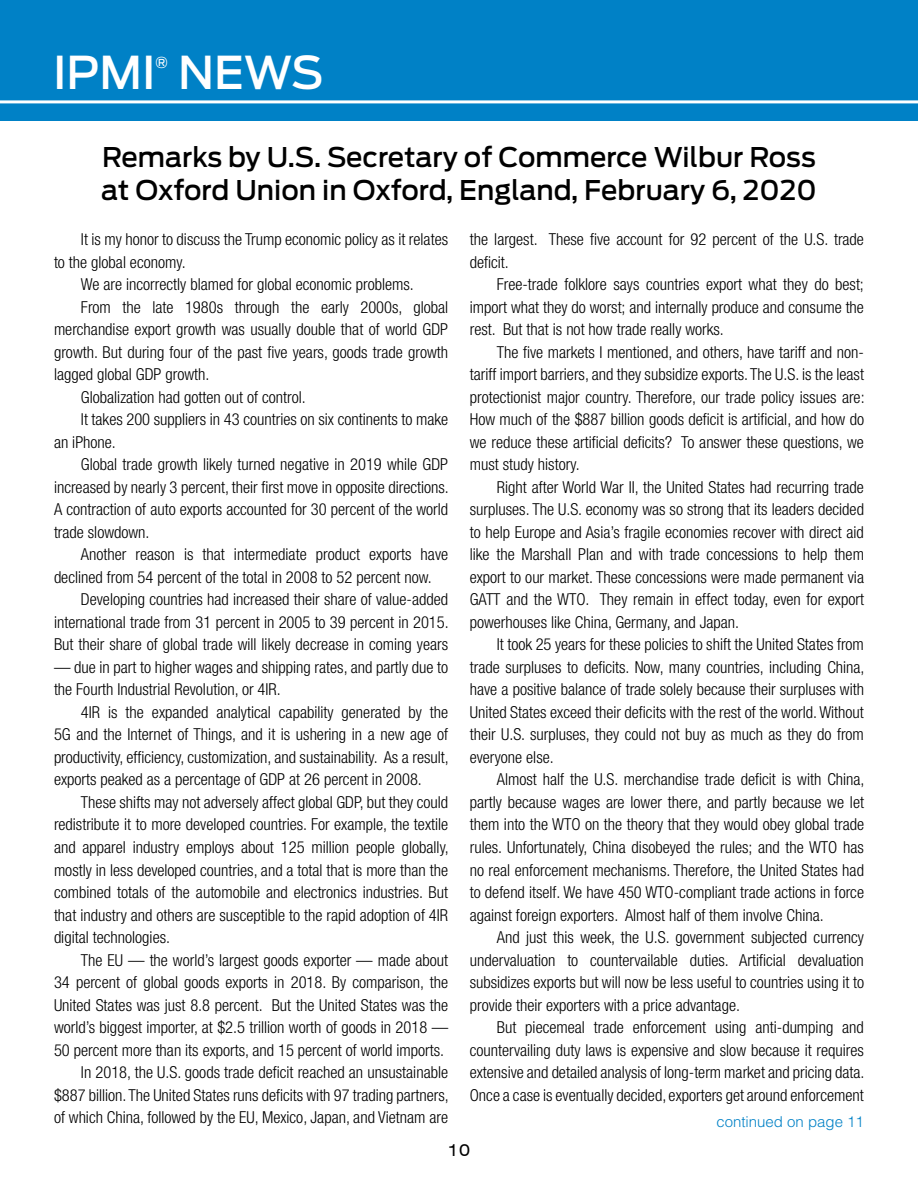
<style>
.page{position:relative;width:918px;height:1188px;background:#fff}
.page>*{position:absolute;margin:0;border:0;box-sizing:border-box;transform-origin:0 0}
.t1{font:500 45px "Ford Antenna";color:#fff}
.t2{font:500 27px/33px "Ford Antenna";color:#000}
.t3{font:300 condensed 16.5px/22.5px "Helvetica Neue";color:#000;text-align:justify}
.t4{font:expanded 16.5px "Swiss 721 BT";color:#000}
.t5{font:300 15px "Helvetica";color:#0081c6}
.t6{font:500 15px "Ford Antenna";color:#fff}
</style>
<div class="page">
<div style="left:0;top:0;width:918px;height:122px;background:#0081c6"></div>
<hr style="left:0;top:100px;width:918px;height:3px;background:#fff">
<h1 class="t1" style="left:53px;top:33px;width:104px">IPMI</h1>
<p class="t6" style="left:156px;top:49px;width:14px">®</p>
<h1 class="t1" style="left:178px;top:33px;width:147px">NEWS</h1>
<h2 class="t2" style="left:101px;top:138px;width:717px">Remarks by U.S. Secretary of Commerce Wilbur Ross at Oxford Union in Oxford, England, February 6, 2020</h2>
<p class="t3" style="left:470px;top:228px;width:396px">the largest. These five account for 92 percent of the U.S. trade deficit.</p>
<p class="t3" style="left:470px;top:273px;width:396px;text-indent:27px">Free-trade folklore says countries export what they do best; import what they do worst; and internally produce and consume the rest. But that is not how trade really works.</p>
<p class="t3" style="left:470px;top:341px;width:396px;text-indent:27px">The five markets I mentioned, and others, have tariff and non&shy;tariff import barriers, and they subsidize exports. The U.S. is the least protectionist major country. Therefore, our trade policy issues are:<br>How much of the $887 billion goods deficit is artificial, and how do we reduce these artificial deficits? To answer these questions, we must study history.</p>
<p class="t3" style="left:470px;top:476px;width:396px;text-indent:27px">Right after World War II, the United States had recurring trade surpluses. The U.S. economy was so strong that its leaders decided to help Europe and Asia’s fragile economies recover with direct aid like the Marshall Plan and with trade concessions to help them export to our market. These concessions were made permanent via GATT and the WTO. They remain in effect today, even for export powerhouses like China, Germany, and Japan.</p>
<p class="t3" style="left:470px;top:633px;width:396px;text-indent:27px">It took 25 years for these policies to shift the United States from trade surpluses to deficits. Now, many countries, including China, have a positive balance of trade solely because their surpluses with United States exceed their deficits with the rest of the world. Without their U.S. surpluses, they could not buy as much as they do from everyone else.</p>
<p class="t3" style="left:470px;top:768px;width:396px;text-indent:27px">Almost half the U.S. merchandise trade deficit is with China, partly because wages are lower there, and partly because we let them into the WTO on the theory that they would obey global trade rules. Unfortunately, China disobeyed the rules; and the WTO has no real enforcement mechanisms. Therefore, the United States had to defend itself. We have 450 WTO-compliant trade actions in force against foreign exporters. Almost half of them involve China.</p>
<p class="t3" style="left:470px;top:926px;width:396px;text-indent:27px">And just this week, the U.S. government subjected currency undervaluation to countervailable duties. Artificial devaluation subsidizes exports but will now be less useful to countries using it to provide their exporters with a price advantage.</p>
<p class="t3" style="left:470px;top:1016px;width:396px;text-indent:27px">But piecemeal trade enforcement using anti-dumping and countervailing duty laws is expensive and slow because it requires extensive and detailed analysis of long-term market and pricing data.<br>Once a case is eventually decided, exporters get around enforcement</p>
<p class="t3" style="left:81px;top:228px;width:369px">It is my honor to discuss the Trump economic policy as it relates</p>
<p class="t3" style="left:54px;top:251px;width:133px">to the global economy.</p>
<p class="t3" style="left:81px;top:273px;width:334px">We are incorrectly blamed for global economic problems.</p>
<p class="t3" style="left:81px;top:296px;width:369px">From the late 1980s through the early 2000s, global</p>
<p class="t3" style="left:54px;top:318px;width:396px">merchandise export growth was usually double that of world GDP</p>
<p class="t3" style="left:54px;top:341px;width:396px">growth. But during four of the past five years, goods trade growth</p>
<p class="t3" style="left:54px;top:363px;width:157px">lagged global GDP growth.</p>
<p class="t3" style="left:81px;top:386px;width:226px">Globalization had gotten out of control.</p>
<p class="t3" style="left:81px;top:408px;width:369px">It takes 200 suppliers in 43 countries on six continents to make</p>
<p class="t3" style="left:54px;top:431px;width:63px">an iPhone.</p>
<p class="t3" style="left:81px;top:453px;width:369px">Global trade growth likely turned negative in 2019 while GDP</p>
<p class="t3" style="left:54px;top:476px;width:396px">increased by nearly 3 percent, their first move in opposite directions.</p>
<p class="t3" style="left:54px;top:498px;width:396px">A contraction of auto exports accounted for 30 percent of the world</p>
<p class="t3" style="left:54px;top:521px;width:97px">trade slowdown.</p>
<p class="t3" style="left:81px;top:543px;width:369px">Another reason is that intermediate product exports have</p>
<p class="t3" style="left:54px;top:566px;width:379px">declined from 54 percent of the total in 2008 to 52 percent now.</p>
<p class="t3" style="left:81px;top:588px;width:369px">Developing countries had increased their share of value-added</p>
<p class="t3" style="left:54px;top:611px;width:396px">international trade from 31 percent in 2005 to 39 percent in 2015.</p>
<p class="t3" style="left:54px;top:633px;width:396px">But their share of global trade will likely decrease in coming years</p>
<p class="t3" style="left:54px;top:656px;width:396px">— due in part to higher wages and shipping rates, and partly due to the Fourth Industrial Revolution, or 4IR.</p>
<p class="t3" style="left:54px;top:701px;width:396px;text-indent:27px">4IR is the expanded analytical capability generated by the 5G and the Internet of Things, and it is ushering in a new age of productivity, efficiency, customization, and sustainability. As a result, exports peaked as a percentage of GDP at 26 percent in 2008.</p>
<p class="t3" style="left:54px;top:791px;width:396px;text-indent:27px">These shifts may not adversely affect global GDP, but they could redistribute it to more developed countries. For example, the textile and apparel industry employs about 125 million people globally, mostly in less developed countries, and a total that is more than the combined totals of the automobile and electronics industries. But that industry and others are susceptible to the rapid adoption of 4IR digital technologies.</p>
<p class="t3" style="left:54px;top:948px;width:396px;text-align:right">The EU — the world’s largest goods exporter — made about<br>34 percent of global goods exports in 2018. By comparison, the United States was just 8.8 percent. But the United States was the world’s biggest importer, at $2.5 trillion worth of goods in 2018 — 50 percent more than its exports, and 15 percent of world imports.<br>In 2018, the U.S. goods trade deficit reached an unsustainable $887 billion. The United States runs deficits with 97 trading partners, of which China, followed by the EU, Mexico, Japan, and Vietnam are</p>
<p class="t5" style="left:716px;top:1113px;width:149px">continued on page 11</p>
<p class="t4" style="left:448px;top:1140px;width:24px">10</p>
</div>
